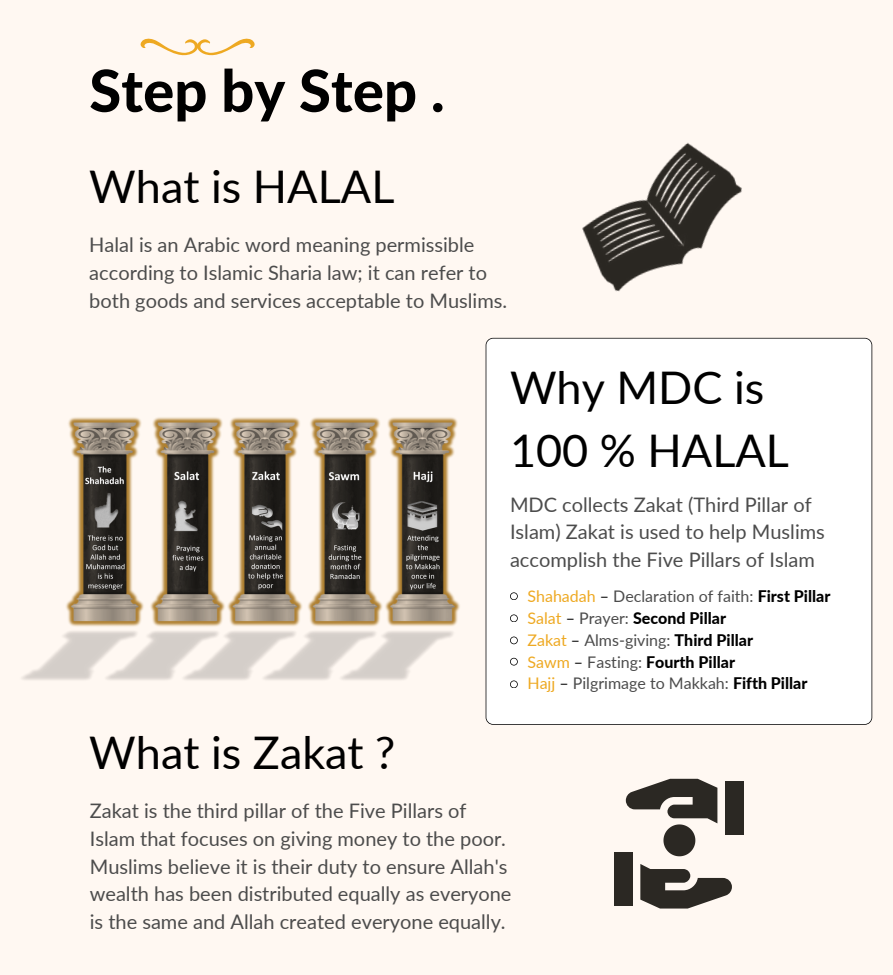
<style>
.page{position:relative;width:893px;height:975px;background:#fff}
.page>*{position:absolute;margin:0;border:0;box-sizing:border-box;transform-origin:0 0}
.t1{font:800 58px "Lato";color:#000}
.t2{font:45px/63px "Lato";color:#000}
.t3{font:20px/27.8px "Lato";color:#4c4c4c}
.t4{font:16px "Lato";color:#4c4c4c}
.t5{font:800 16px "Lato";color:#000}
.s1{color:#eea922}
.s2{color:#000}
.s3{font-weight:800;color:#000}
.s4{font-weight:400;color:#eea922}
.s5{font-weight:400}
.s6{font-weight:400;color:#4c4c4c}
</style>
<div class="page">
<div style="left:0;top:0;width:892px;height:975px;background:#fff8f2"></div>
<img style="left:582px;top:142px;width:160px;height:150px">
<div style="left:725px;top:781px;width:18px;height:54px;background:#2b2823"></div>
<svg style="left:640px;top:864px;width:92px;height:45px"></svg>
<div style="left:614px;top:852px;width:18px;height:54px;background:#2b2823"></div>
<svg style="left:625px;top:779px;width:92px;height:77px"></svg>
<svg style="left:140px;top:39px;width:114px;height:16px"></svg>
<div style="left:485px;top:338px;width:387px;height:387px;background:#fff"></div>
<svg style="left:510px;top:592px;width:7px;height:8px"></svg>
<svg style="left:510px;top:614px;width:7px;height:8px"></svg>
<svg style="left:510px;top:637px;width:7px;height:7px"></svg>
<svg style="left:510px;top:658px;width:7px;height:7px"></svg>
<svg style="left:510px;top:680px;width:7px;height:8px"></svg>
<img style="left:22px;top:417px;width:438px;height:263px">
<h1 class="t1" style="left:89px;top:55px;width:357px">Step by Step .</h1>
<h2 class="t2" style="left:89px;top:154px;width:307px">What is HALAL</h2>
<h3 class="t3" style="left:89px;top:231px;width:419px">Halal is an Arabic word meaning permissible according to Islamic Sharia law; it can refer to both goods and services acceptable to Muslims.</h3>
<p class="t2" style="left:510px;top:355px;width:280px">Why MDC is<br>100 % HALAL</p>
<p class="t3" style="left:510px;top:490px;width:316px">MDC collects Zakat (Third Pillar of<br>Islam) Zakat is used to help Muslims accomplish the Five Pillars of Islam</p>
<h2 class="t4" style="left:527px;top:587px;width:304px"><span class="s1">Shahadah</span> <span class="s2">–</span> Declaration of faith: <span class="s3">First Pillar</span></h2>
<h3 class="t5" style="left:527px;top:608px;width:200px"><span class="s4">Salat</span> <span class="s5">–</span> <span class="s6">Prayer:</span> Second Pillar</h3>
<p class="t4" style="left:527px;top:630px;width:227px"><span class="s1">Zakat</span> <span class="s2">–</span> Alms-giving: <span class="s3">Third Pillar</span></p>
<p class="t5" style="left:527px;top:652px;width:209px"><span class="s4">Sawm</span> <span class="s5">–</span> <span class="s6">Fasting:</span> Fourth Pillar</p>
<p class="t4" style="left:527px;top:674px;width:281px"><span class="s1">Hajj</span> <span class="s2">–</span> Pilgrimage to Makkah: <span class="s3">Fifth Pillar</span></p>
<p class="t2" style="left:89px;top:720px;width:307px">What is Zakat ?</p>
<h2 class="t3" style="left:90px;top:797px;width:423px">Zakat is the third pillar of the Five Pillars of Islam that focuses on giving money to the poor.<br>Muslims believe it is their duty to ensure Allah's wealth has been distributed equally as everyone is the same and Allah created everyone equally.</h2>
</div>
